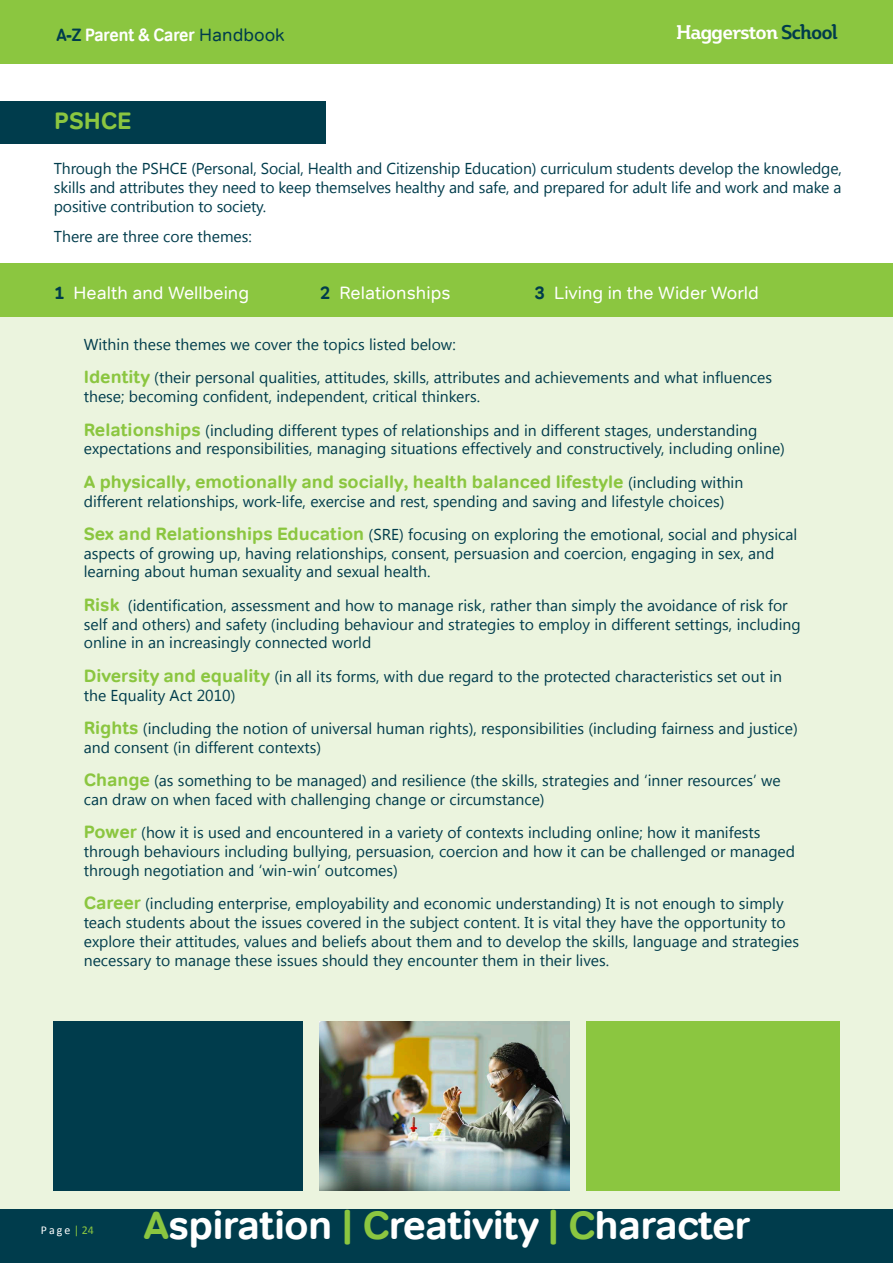
<style>
.page{position:relative;width:893px;height:1263px;background:#fff}
.page>*{position:absolute;margin:0;border:0;box-sizing:border-box;transform-origin:0 0}
.ParaStyle03-Leading_50_8_pts__Align_Left{font:700 39.9px "Tondo";letter-spacing:-.02em;color:#fff}
.t1{font:700 24px "Tondo";color:#8bc640}
.ParaStyle03-Leading_Auto__Align_Justifie{font:700 19.5px "Plume Da Ma";letter-spacing:-.05em;color:#fff}
.t2{font:700 18px "Tondo";color:#8bc640}
.t3{font:18px "Tondo";color:#fff}
.t4{font:18px "Tondo Signage";color:#fff}
.t5{font:15.75px/18.9px "Segoe UI";color:#003c4c}
.ParaStyle01-Leading_Auto__Align_Left{font:11.85px "Calibri";letter-spacing:.175em;color:#fff}
.s1{color:#003c4c}
.s2{font-family:"Tondo";color:#003c4c}
.s3{font-weight:700;color:#003c4c}
.s4{font-family:"Tondo";font-weight:700;font-size:18px;color:#8bc640}
.s5{font-family:"Segoe UI";font-weight:400;font-size:15.75px;color:#003c4c}
.s6{color:#8bc640}
</style>
<div class="page">
<div style="left:0;top:1196px;width:893px;height:67px;background:#003c4c"></div>
<div style="left:0;top:0;width:893px;height:64px;background:#8bc640"></div>
<div style="left:0;top:280px;width:893px;height:929px;background:#ebf4de"></div>
<div style="left:0;top:101px;width:325px;height:42px;background:#003c4c"></div>
<div style="left:0;top:263px;width:893px;height:54px;background:#8bc640"></div>
<div style="left:53px;top:1022px;width:250px;height:169px;background:#003c4c"></div>
<img style="left:320px;top:1022px;width:249px;height:169px">
<div style="left:586px;top:1022px;width:253px;height:169px;background:#8bc640"></div>
<p class="t4" style="left:56px;top:24px;width:230px"><span class="s1">A-Z</span> Parent &amp; Carer <span class="s2">Handbook</span></p>
<p class="ParaStyle03-Leading_Auto__Align_Justifie" style="left:676px;top:20px;width:163px">Haggerston <span class="s1">School</span></p>
<p class="t1" style="left:54px;top:106px;width:79px">PSHCE</p>
<p class="t5" style="left:54px;top:158px;width:789px;text-align:justify">Through the PSHCE (Personal, Social, Health and Citizenship Education) curriculum students develop the knowledge, skills and attributes they need to keep themselves healthy and safe, and prepared for adult life and work and make a positive contribution to society.</p>
<p class="t5" style="left:54px;top:227px;width:200px">There are three core themes:</p>
<p class="t3" style="left:54px;top:282px;width:197px"><span class="s3">1</span> Health and Wellbeing</p>
<p class="t3" style="left:320px;top:282px;width:132px"><span class="s3">2</span> Relationships</p>
<p class="t3" style="left:534px;top:282px;width:226px"><span class="s3">3</span> Living in the Wider World</p>
<p class="t5" style="left:84px;top:335px;width:373px">Within these themes we cover the topics listed below:</p>
<p class="t5" style="left:84px;top:368px;width:690px"><span class="s4">Identity</span> (their personal qualities, attitudes, skills, attributes and achievements and what influences these; becoming confident, independent, critical thinkers.</p>
<p class="t5" style="left:84px;top:420px;width:703px"><span class="s4">Relationships</span> (including different types of relationships and in different stages, understanding expectations and responsibilities, managing situations effectively and constructively, including online)</p>
<p class="t2" style="left:84px;top:470px;width:661px">A physically, emotionally and socially, health balanced lifestyle <span class="s5">(including within</span></p>
<p class="t5" style="left:84px;top:491px;width:642px">different relationships, work-life, exercise and rest, spending and saving and lifestyle choices)</p>
<p class="t5" style="left:84px;top:524px;width:715px"><span class="s4">Sex and Relationships Education</span> (SRE) focusing on exploring the emotional, social and physical aspects of growing up, having relationships, consent, persuasion and coercion, engaging in sex, and learning about human sexuality and sexual health.</p>
<p class="t5" style="left:84px;top:595px;width:718px"><span class="s4">Risk</span> (identification, assessment and how to manage risk, rather than simply the avoidance of risk for self and others) and safety (including behaviour and strategies to employ in different settings, including online in an increasingly connected world</p>
<p class="t5" style="left:84px;top:666px;width:700px"><span class="s4">Diversity and equality</span> (in all its forms, with due regard to the protected characteristics set out in the Equality Act 2010)</p>
<p class="t5" style="left:84px;top:718px;width:715px"><span class="s4">Rights</span> (including the notion of universal human rights), responsibilities (including fairness and justice) and consent (in different contexts)</p>
<p class="t5" style="left:84px;top:770px;width:698px"><span class="s4">Change</span> (as something to be managed) and resilience (the skills, strategies and ‘inner resources’ we can draw on when faced with challenging change or circumstance)</p>
<p class="t5" style="left:84px;top:822px;width:713px"><span class="s4">Power</span> (how it is used and encountered in a variety of contexts including online; how it manifests through behaviours including bullying, persuasion, coercion and how it can be challenged or managed through negotiation and ‘win-win’ outcomes)</p>
<p class="t5" style="left:84px;top:893px;width:717px"><span class="s4">Career</span> (including enterprise, employability and economic understanding) It is not enough to simply teach students about the issues covered in the subject content. It is vital they have the opportunity to explore their attitudes, values and beliefs about them and to develop the skills, language and strategies necessary to manage these issues should they encounter them in their lives.</p>
<p class="ParaStyle01-Leading_Auto__Align_Left" style="left:41px;top:1222px;width:55px">Page<span class="s6">| 24</span></p>
<p class="ParaStyle03-Leading_50_8_pts__Align_Left" style="left:143px;top:1200px;width:608px"><span class="s6">A</span>spiration <span class="s6">| C</span>reativity <span class="s6">| C</span>haracter</p>
</div>
